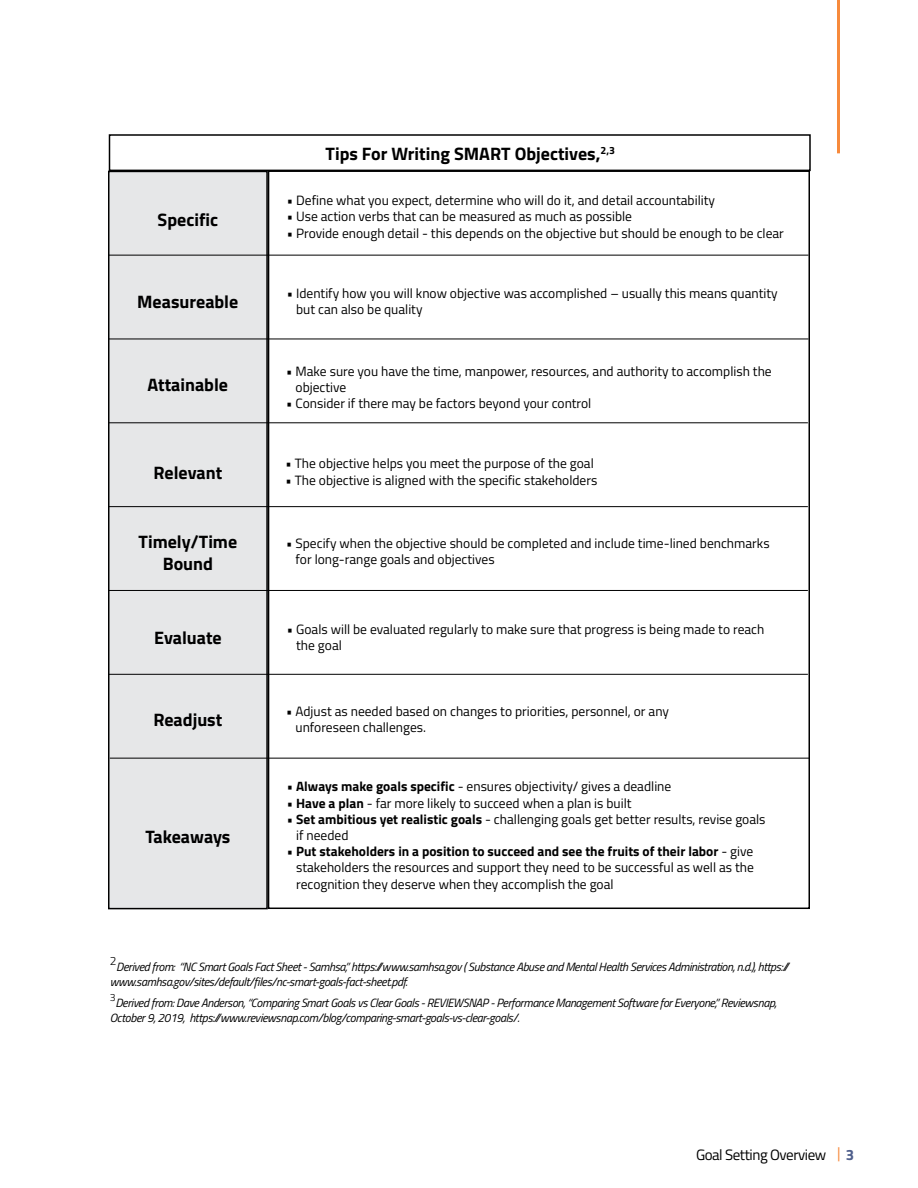
<style>
.page{position:relative;width:918px;height:1188px;background:#fff}
.page>*{position:absolute;margin:0;border:0;box-sizing:border-box;transform-origin:0 0}
.t1{font:700 18px/21.6px "Titillium Web";color:#000;text-align:center}
.t2{font:15px "Titillium Web";letter-spacing:-.03em;color:#000}
.t3{font:13.5px/16.2px "Titillium Web";color:#000}
.t4{font:italic 12px/14.4px "Titillium Web";letter-spacing:-.03em;color:#000}
.t5{font:300 12px "Titillium Web";color:#000}
.t6{font:300 10.5px "Titillium Web";color:#000}
.s1{font-weight:700}
.s2{color:#f78a3c}
.s3{font-weight:700;color:#4f5f8c}
</style>
<div class="page">
<hr style="left:837px;top:0;width:3px;height:153px;background:#f78a3c">
<svg style="left:108px;top:134px;width:703px;height:776px"></svg>
<hr style="left:108px;top:422px;width:700px;height:1px;background:#000">
<hr style="left:108px;top:506px;width:700px;height:1px;background:#000">
<hr style="left:108px;top:590px;width:700px;height:1px;background:#000">
<hr style="left:108px;top:674px;width:700px;height:1px;background:#000">
<hr style="left:110px;top:758px;width:700px;height:1px;background:#000">
<p class="t1" style="left:158px;top:208px;width:62px">Specific</p>
<p class="t1" style="left:326px;top:142px;width:291px">Tips For Writing SMART Objectives,<sup>2,3</sup></p>
<p class="t3" style="left:287px;top:192px;width:430px">• Define what you expect, determine who will do it, and detail accountability</p>
<p class="t3" style="left:287px;top:208px;width:347px">• Use action verbs that can be measured as much as possible</p>
<p class="t3" style="left:287px;top:224px;width:499px">• Provide enough detail - this depends on the objective but should be enough to be clear</p>
<p class="t1" style="left:137px;top:290px;width:103px">Measureable</p>
<p class="t3" style="left:296px;top:284px;width:483px;text-indent:-9px">• Identify how you will know objective was accomplished – usually this means quantity but can also be quality</p>
<p class="t1" style="left:148px;top:373px;width:82px">Attainable</p>
<p class="t1" style="left:154px;top:461px;width:70px">Relevant</p>
<p class="t3" style="left:296px;top:363px;width:478px;text-indent:-9px">• Make sure you have the time, manpower, resources, and authority to accomplish the objective</p>
<p class="t3" style="left:286px;top:395px;width:307px">• Consider if there may be factors beyond your control</p>
<p class="t3" style="left:285px;top:455px;width:310px">• The objective helps you meet the purpose of the goal</p>
<p class="t3" style="left:285px;top:471px;width:313px">• The objective is aligned with the specific stakeholders</p>
<p class="t1" style="left:139px;top:530px;width:100px">Timely/Time<br>Bound</p>
<p class="t3" style="left:296px;top:535px;width:476px;text-indent:-9px">• Specify when the objective should be completed and include time-lined benchmarks for long-range goals and objectives</p>
<p class="t1" style="left:154px;top:626px;width:69px">Evaluate</p>
<p class="t3" style="left:296px;top:620px;width:470px;text-indent:-9px">• Goals will be evaluated regularly to make sure that progress is being made to reach the goal</p>
<p class="t1" style="left:153px;top:708px;width:70px">Readjust</p>
<p class="t3" style="left:296px;top:702px;width:375px;text-indent:-9px">• Adjust as needed based on changes to priorities, personnel, or any unforeseen challenges.</p>
<p class="t1" style="left:145px;top:825px;width:87px">Takeaways</p>
<p class="t3" style="left:287px;top:778px;width:386px">• <span class="s1">Always make goals specific</span> - ensures objectivity/ gives a deadline</p>
<p class="t3" style="left:287px;top:794px;width:346px">• <span class="s1">Have a plan</span> - far more likely to succeed when a plan is built</p>
<p class="t3" style="left:296px;top:810px;width:471px;text-indent:-9px">• <span class="s1">Set ambitious yet realistic goals</span> - challenging goals get better results, revise goals if needed</p>
<p class="t3" style="left:296px;top:843px;width:459px;text-align:justify;text-indent:-9px">• <span class="s1">Put stakeholders in a position to succeed and see the fruits of their labor</span> - give stakeholders the resources and support they need to be successful as well as the recognition they deserve when they accomplish the goal</p>
<p class="t5" style="left:110px;top:952px;width:8px">2</p>
<p class="t4" style="left:110px;top:959px;width:681px;text-indent:6px">Derived from: “NC Smart Goals Fact Sheet - Samhsa,” https://www.samhsa.gov ( Substance Abuse and Mental Health Services Administration, n.d.), https:// www.samhsa.gov/sites/default/files/nc-smart-goals-fact-sheet.pdf.</p>
<p class="t6" style="left:110px;top:990px;width:7px">3</p>
<p class="t4" style="left:110px;top:995px;width:669px;text-indent:6px">Derived from: Dave Anderson, “Comparing Smart Goals vs Clear Goals - REVIEWSNAP - Performance Management Software for Everyone,” Reviewsnap,<br>October 9, 2019, https://www.reviewsnap.com/blog/comparing-smart-goals-vs-clear-goals/.</p>
<p class="t2" style="left:696px;top:1143px;width:160px">Goal Setting Overview <span class="s2">|</span> <span class="s3">3</span></p>
</div>
